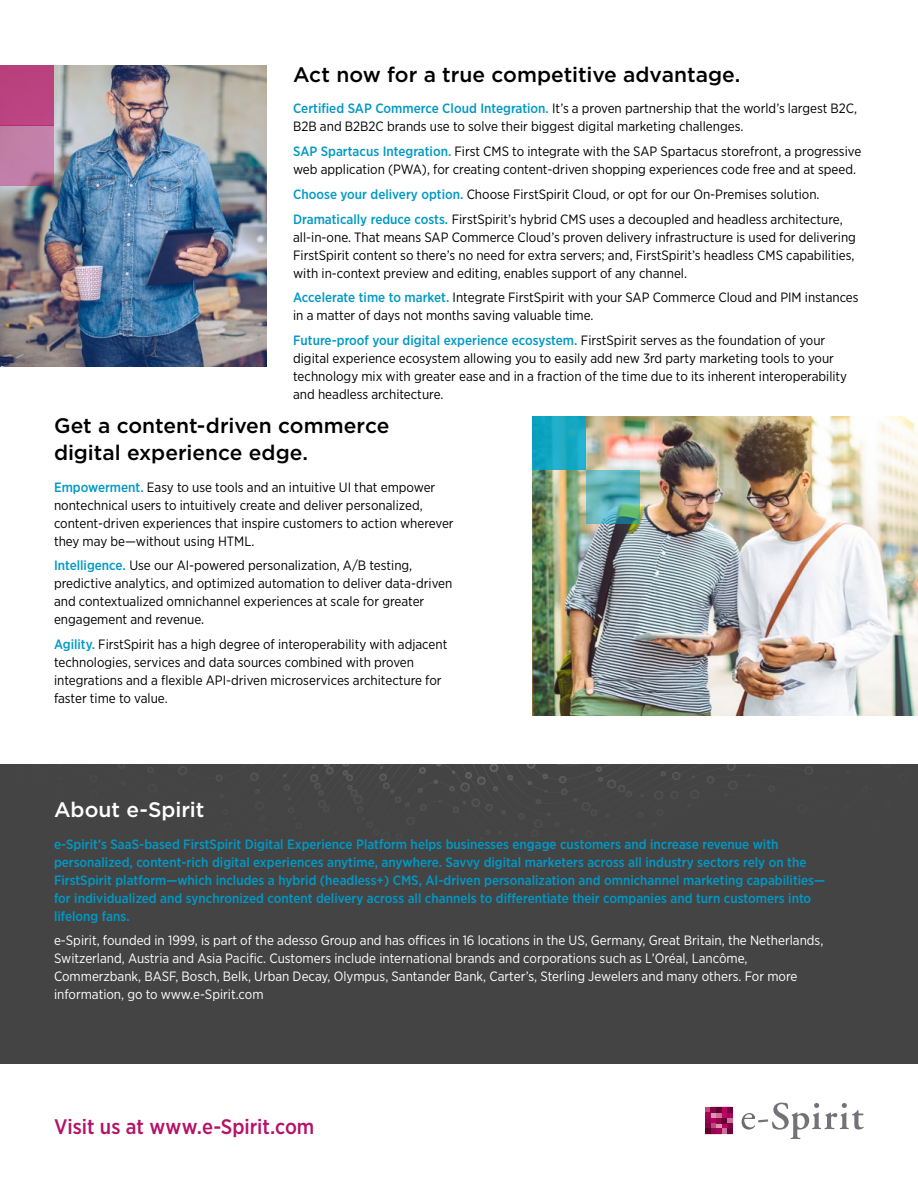
<style>
.page{position:relative;width:918px;height:1188px;background:#fff}
.page>*{position:absolute;margin:0;border:0;box-sizing:border-box;transform-origin:0 0}
.t1{font:500 21px/27px "Gotham";color:#000}
.t2{font:500 21px "Gotham Narrow";color:#b41269}
.t3{font:500 21px "Gotham";color:#fff}
.t4{font:13.5px/18px "Gotham Narrow";color:#000}
.t5{font:500 13.5px/18px "Gotham Narrow";color:#0099c5}
.t6{font:13.5px/18px "Gotham Narrow";color:#fff}
.s1{font-weight:500;color:#0099c5}
</style>
<div class="page">
<svg style="left:742px;top:1103px;width:122px;height:36px"></svg>
<svg style="left:705px;top:1107px;width:27px;height:27px"></svg>
<div style="left:8px;top:980px;width:910px;height:84px;background:#444"></div>
<svg style="left:59px;top:1044px;width:11px;height:11px"></svg>
<svg style="left:55px;top:1010px;width:4px;height:4px"></svg>
<svg style="left:36px;top:1028px;width:8px;height:8px"></svg>
<svg style="left:30px;top:989px;width:9px;height:9px"></svg>
<div style="left:0;top:764px;width:918px;height:216px;background:#444"></div>
<img style="left:0;top:65px;width:266px;height:302px">
<img style="left:532px;top:416px;width:386px;height:300px">
<svg style="left:0;top:125px;width:54px;height:61px;background:#bd7aa2"></svg>
<svg style="left:586px;top:470px;width:54px;height:54px;background:#5db2b2"></svg>
<div style="left:0;top:65px;width:54px;height:60px;background:#ba427f"></div>
<svg style="left:532px;top:416px;width:54px;height:54px;background:#16a8c4"></svg>
<h1 class="t1" style="left:293px;top:61px;width:449px">Act now for a true competitive advantage.</h1>
<p class="t4" style="left:293px;top:99px;width:566px"><span class="s1">Certified SAP Commerce Cloud Integration.</span> It’s a proven partnership that the world’s largest B2C,<br>B2B and B2B2C brands use to solve their biggest digital marketing challenges.</p>
<p class="t4" style="left:293px;top:142px;width:570px"><span class="s1">SAP Spartacus Integration.</span> First CMS to integrate with the SAP Spartacus storefront, a progressive web application (PWA), for creating content-driven shopping experiences code free and at speed.</p>
<p class="t4" style="left:293px;top:181px;width:551px;line-height:24.8px"><span class="s1">Choose your delivery option.</span> Choose FirstSpirit Cloud, or opt for our On-Premises solution.<br><span class="s1">Dramatically reduce costs.</span> FirstSpirit’s hybrid CMS uses a decoupled and headless architecture,</p>
<p class="t4" style="left:293px;top:228px;width:564px;text-align:justify">all-in-one. That means SAP Commerce Cloud’s proven delivery infrastructure is used for delivering FirstSpirit content so there’s no need for extra servers; and, FirstSpirit’s headless CMS capabilities, with in-context preview and editing, enables support of any channel.</p>
<p class="t4" style="left:293px;top:288px;width:567px"><span class="s1">Accelerate time to market.</span> Integrate FirstSpirit with your SAP Commerce Cloud and PIM instances in a matter of days not months saving valuable time.</p>
<p class="t4" style="left:293px;top:331px;width:556px"><span class="s1">Future-proof your digital experience ecosystem.</span> FirstSpirit serves as the foundation of your digital experience ecosystem allowing you to easily add new 3rd party marketing tools to your technology mix with greater ease and in a fraction of the time due to its inherent interoperability and headless architecture.</p>
<h1 class="t1" style="left:54px;top:412px;width:337px">Get a content-driven commerce digital experience edge.</h1>
<p class="t4" style="left:54px;top:478px;width:401px"><span class="s1">Empowerment.</span> Easy to use tools and an intuitive UI that empower nontechnical users to intuitively create and deliver personalized, content-driven experiences that inspire customers to action wherever they may be—without using HTML.</p>
<p class="t4" style="left:54px;top:556px;width:400px"><span class="s1">Intelligence.</span> Use our AI-powered personalization, A/B testing, predictive analytics, and optimized automation to deliver data-driven and contextualized omnichannel experiences at scale for greater engagement and revenue.</p>
<p class="t4" style="left:54px;top:635px;width:395px"><span class="s1">Agility.</span> FirstSpirit has a high degree of interoperability with adjacent technologies, services and data sources combined with proven integrations and a flexible API-driven microservices architecture for faster time to value.</p>
<h1 class="t3" style="left:54px;top:796px;width:152px">About e-Spirit</h1>
<p class="t5" style="left:54px;top:835px;width:773px">e-Spirit’s SaaS-based FirstSpirit Digital Experience Platform helps businesses engage customers and increase revenue with personalized, content-rich digital experiences anytime, anywhere. Savvy digital marketers across all industry sectors rely on the FirstSpirit platform—which includes a hybrid (headless+) CMS, AI-driven personalization and omnichannel marketing capabilities— for individualized and synchronized content delivery across all channels to differentiate their companies and turn customers into lifelong fans.</p>
<p class="t6" style="left:54px;top:931px;width:771px">e-Spirit, founded in 1999, is part of the adesso Group and has offices in 16 locations in the US, Germany, Great Britain, the Netherlands, Switzerland, Austria and Asia Pacific. Customers include international brands and corporations such as L’Oréal, Lancôme, Commerzbank, BASF, Bosch, Belk, Urban Decay, Olympus, Santander Bank, Carter’s, Sterling Jewelers and many others. For more information, go to www.e-Spirit.com</p>
<h1 class="t2" style="left:54px;top:1113px;width:262px">Visit us at www.e-Spirit.com</h1>
</div>
